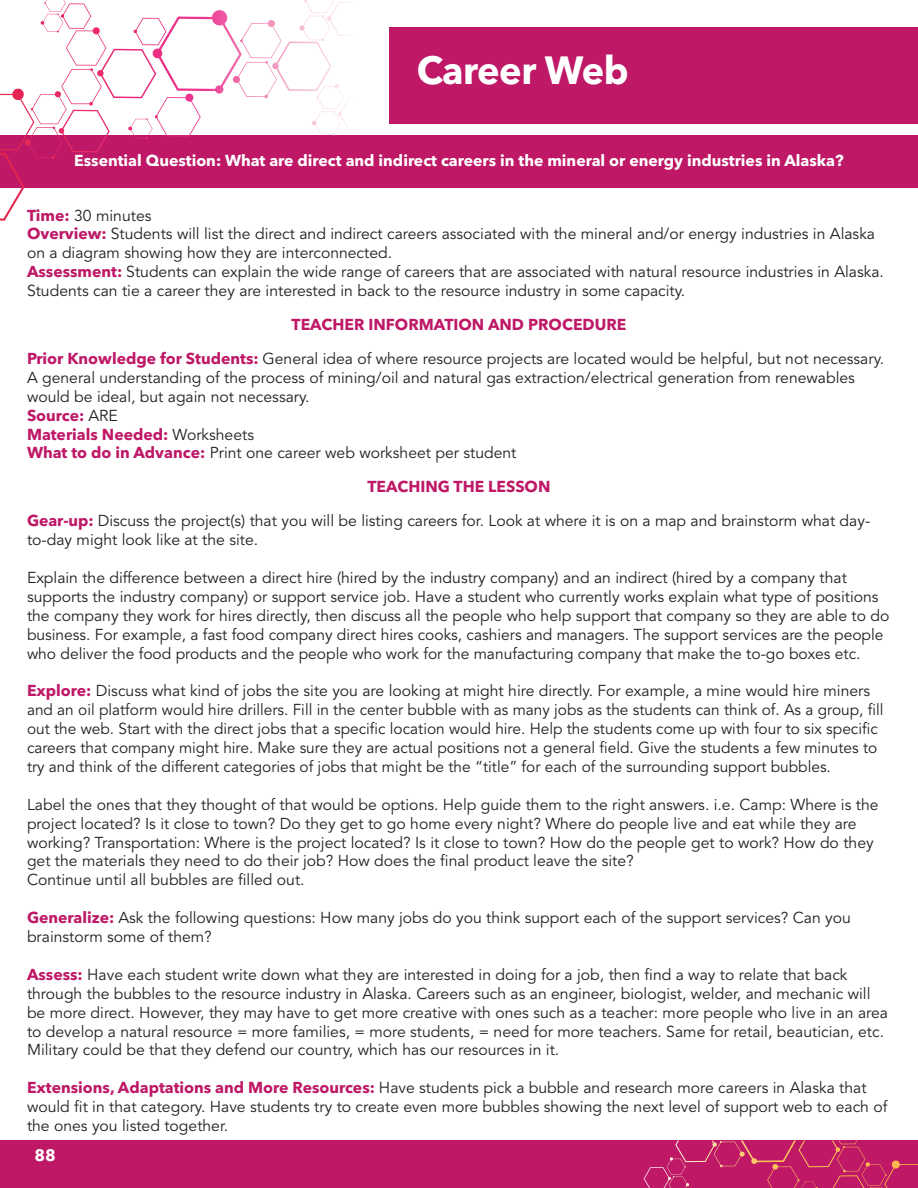
<style>
.page{position:relative;width:918px;height:1188px;background:#fff}
.page>*{position:absolute;margin:0;border:0;box-sizing:border-box;transform-origin:0 0}
.t1{font:700 39px "Avenir Next LT Pro";letter-spacing:-.01em;color:#fff}
.t2{font:700 16.5px "Avenir Next LT Pro";color:#fff}
.t3{font:15.75px/18.9px "Avenir LT Std";color:#231f20}
.t4{font:700 15.75px "Avenir Next LT Pro";color:#fff}
.t5{font:700 15.75px/18.9px "Avenir Next LT Pro";color:#be1867}
.s1{font-family:"Avenir Next LT Pro";font-weight:700;color:#be1867}
.s2{font-family:"Avenir LT Std";font-weight:400;color:#231f20}
</style>
<div class="page">
<div style="left:0;top:1140px;width:918px;height:48px;background:#be1867"></div>
<svg style="left:644px;top:1140px;width:274px;height:48px"></svg>
<div style="left:0;top:136px;width:918px;height:52px;background:#be1867"></div>
<svg style="left:0;top:0;width:376px;height:221px"></svg>
<div style="left:390px;top:27px;width:528px;height:96px;background:#be1867"></div>
<h1 class="t1" style="left:417px;top:46px;width:213px">Career Web</h1>
<p class="t4" style="left:74px;top:151px;width:771px">Essential Question: What are direct and indirect careers in the mineral or energy industries in Alaska?</p>
<p class="t3" style="left:27px;top:206px;width:858px"><span class="s1">Time:</span> 30 minutes<br><span class="s1">Overview:</span> Students will list the direct and indirect careers associated with the mineral and/or energy industries in Alaska on a diagram showing how they are interconnected.<br><span class="s1">Assessment:</span> Students can explain the wide range of careers that are associated with natural resource industries in Alaska.<br>Students can tie a career they are interested in back to the resource industry in some capacity.</p>
<p class="t5" style="left:292px;top:315px;width:336px">TEACHER INFORMATION AND PROCEDURE</p>
<p class="t3" style="left:27px;top:349px;width:859px"><span class="s1">Prior Knowledge for Students:</span> General idea of where resource projects are located would be helpful, but not necessary.<br>A general understanding of the process of mining/oil and natural gas extraction/electrical generation from renewables would be ideal, but again not necessary.</p>
<p class="t5" style="left:27px;top:406px;width:229px">Source: <span class="s2">ARE<br></span>Materials Needed: <span class="s2">Worksheets</span></p>
<p class="t3" style="left:27px;top:444px;width:491px"><span class="s1">What to do in Advance:</span> Print one career web worksheet per student</p>
<p class="t5" style="left:367px;top:477px;width:185px">TEACHING THE LESSON</p>
<p class="t3" style="left:27px;top:512px;width:845px"><span class="s1">Gear-up:</span> Discuss the project(s) that you will be listing careers for. Look at where it is on a map and brainstorm what day&shy;to-day might look like at the site.</p>
<p class="t3" style="left:27px;top:569px;width:864px">Explain the difference between a direct hire (hired by the industry company) and an indirect (hired by a company that supports the industry company) or support service job. Have a student who currently works explain what type of positions the company they work for hires directly, then discuss all the people who help support that company so they are able to do business. For example, a fast food company direct hires cooks, cashiers and managers. The support services are the people who deliver the food products and the people who work for the manufacturing company that make the to-go boxes etc.</p>
<p class="t3" style="left:27px;top:682px;width:858px"><span class="s1">Explore:</span> Discuss what kind of jobs the site you are looking at might hire directly. For example, a mine would hire miners and an oil platform would hire drillers. Fill in the center bubble with as many jobs as the students can think of. As a group, fill out the web. Start with the direct jobs that a specific location would hire. Help the students come up with four to six specific careers that company might hire. Make sure they are actual positions not a general field. Give the students a few minutes to try and think of the different categories of jobs that might be the “title” for each of the surrounding support bubbles.</p>
<p class="t3" style="left:27px;top:795px;width:853px">Label the ones that they thought of that would be options. Help guide them to the right answers. i.e. Camp: Where is the project located? Is it close to town? Do they get to go home every night? Where do people live and eat while they are working? Transportation: Where is the project located? Is it close to town? How do the people get to work? How do they get the materials they need to do their job? How does the final product leave the site?<br>Continue until all bubbles are filled out.</p>
<p class="t3" style="left:27px;top:909px;width:825px"><span class="s1">Generalize:</span> Ask the following questions: How many jobs do you think support each of the support services? Can you brainstorm some of them?</p>
<p class="t3" style="left:27px;top:965px;width:863px"><span class="s1">Assess:</span> Have each student write down what they are interested in doing for a job, then find a way to relate that back through the bubbles to the resource industry in Alaska. Careers such as an engineer, biologist, welder, and mechanic will be more direct. However, they may have to get more creative with ones such as a teacher: more people who live in an area to develop a natural resource = more families, = more students, = need for more teachers. Same for retail, beautician, etc.<br>Military could be that they defend our country, which has our resources in it.</p>
<p class="t3" style="left:27px;top:1079px;width:862px"><span class="s1">Extensions, Adaptations and More Resources:</span> Have students pick a bubble and research more careers in Alaska that would fit in that category. Have students try to create even more bubbles showing the next level of support web to each of the ones you listed together.</p>
<p class="t2" style="left:34px;top:1145px;width:23px">88</p>
</div>
